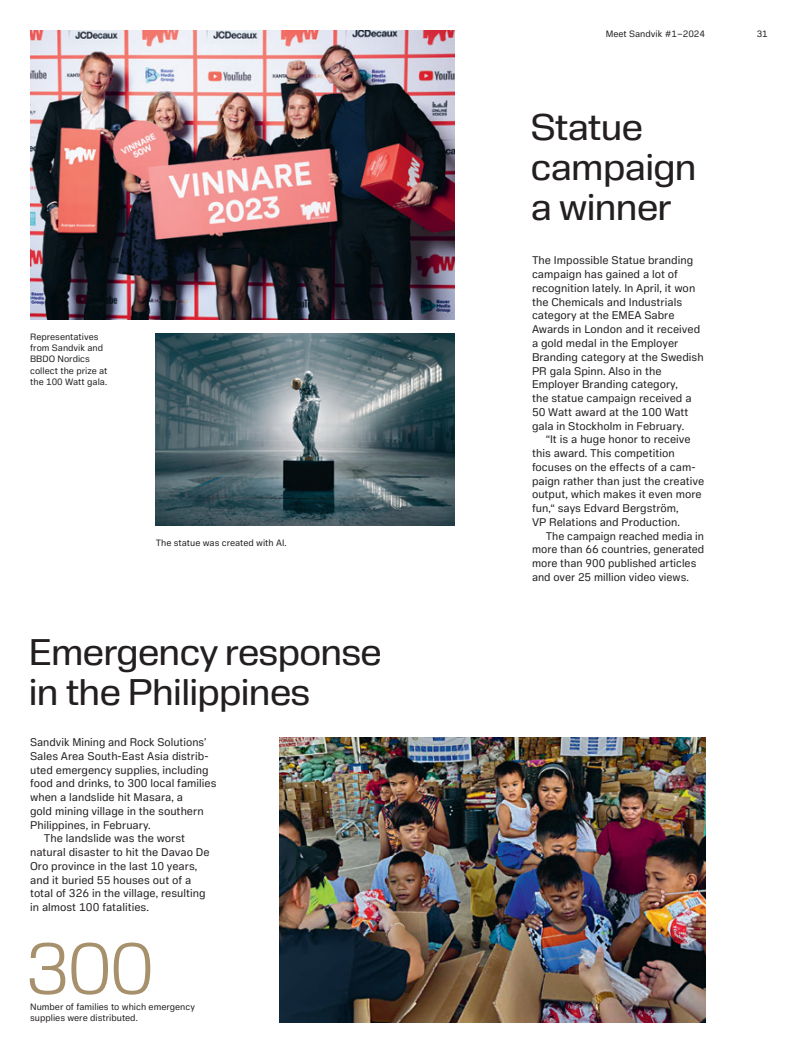
<style>
.page{position:relative;width:798px;height:1053px;background:#fff}
.page>*{position:absolute;margin:0;border:0;box-sizing:border-box;transform-origin:0 0}
.t1{font:300 72.5px "Sandvik Sans Headline";color:#a7916d}
.t2{font:37.5px/40px "Sandvik Sans Headline";color:#231f20}
.Body_text{font:11.25px/13.8px "Sandvik Sans Text";color:#231f20}
.Body_text__indrag{font:11.25px/13.8px "Sandvik Sans Text";color:#231f20}
.t3{font:9.25px/11.4px "Sandvik Sans Text";color:#231f20}
</style>
<div class="page">
<img style="left:30px;top:30px;width:424px;height:289px">
<img style="left:280px;top:737px;width:424px;height:285px">
<img style="left:156px;top:333px;width:298px;height:193px">
<p class="t3" style="left:30px;top:330px;width:79px">Representatives from Sandvik and<br>BBDO Nordics collect the prize at the 100 Watt gala.</p>
<p class="t3" style="left:156px;top:537px;width:132px">The statue was created with AI.</p>
<p class="t2" style="left:29px;top:631px;width:353px">Emergency response in the Philippines</p>
<p class="Body_text" style="left:30px;top:735px;width:188px">Sandvik Mining and Rock Solutions’ Sales Area South-East Asia distrib&shy;uted emergency supplies, including food and drinks, to 300 local families when a landslide hit Masara, a<br>gold mining village in the southern Philippines, in February.</p>
<p class="Body_text__indrag" style="left:30px;top:831px;width:181px;text-indent:14px">The landslide was the worst natural disaster to hit the Davao De<br>Oro province in the last 10 years, and it buried 55 houses out of a total of 326 in the village, resulting in almost 100 fatalities.</p>
<p class="t1" style="left:27px;top:926px;width:128px">300</p>
<p class="t3" style="left:30px;top:1000px;width:166px">Number of families to which emergency supplies were distributed.</p>
<p class="t3" style="left:605px;top:27px;width:101px">Meet Sandvik #1–2024</p>
<p class="t3" style="left:756px;top:27px;width:13px">31</p>
<p class="t2" style="left:531px;top:107px;width:166px">Statue campaign a winner</p>
<p class="Body_text" style="left:531px;top:253px;width:173px">The Impossible Statue branding campaign has gained a lot of recognition lately. In April, it won the Chemicals and Industrials category at the EMEA Sabre<br>Awards in London and it received a gold medal in the Employer<br>Branding category at the Swedish<br>PR gala Spinn. Also in the<br>Employer Branding category,<br>the statue campaign received a<br>50 Watt award at the 100 Watt gala in Stockholm in February.</p>
<p class="Body_text__indrag" style="left:531px;top:432px;width:174px;text-indent:14px">“It is a huge honor to receive this award. This competition focuses on the effects of a cam&shy;paign rather than just the creative output, which makes it even more fun,“ says Edvard Bergström,<br>VP Relations and Production.</p>
<p class="Body_text__indrag" style="left:531px;top:528px;width:174px;text-indent:14px">The campaign reached media in more than 66 countries, generated more than 900 published articles and over 25 million video views.</p>
</div>
